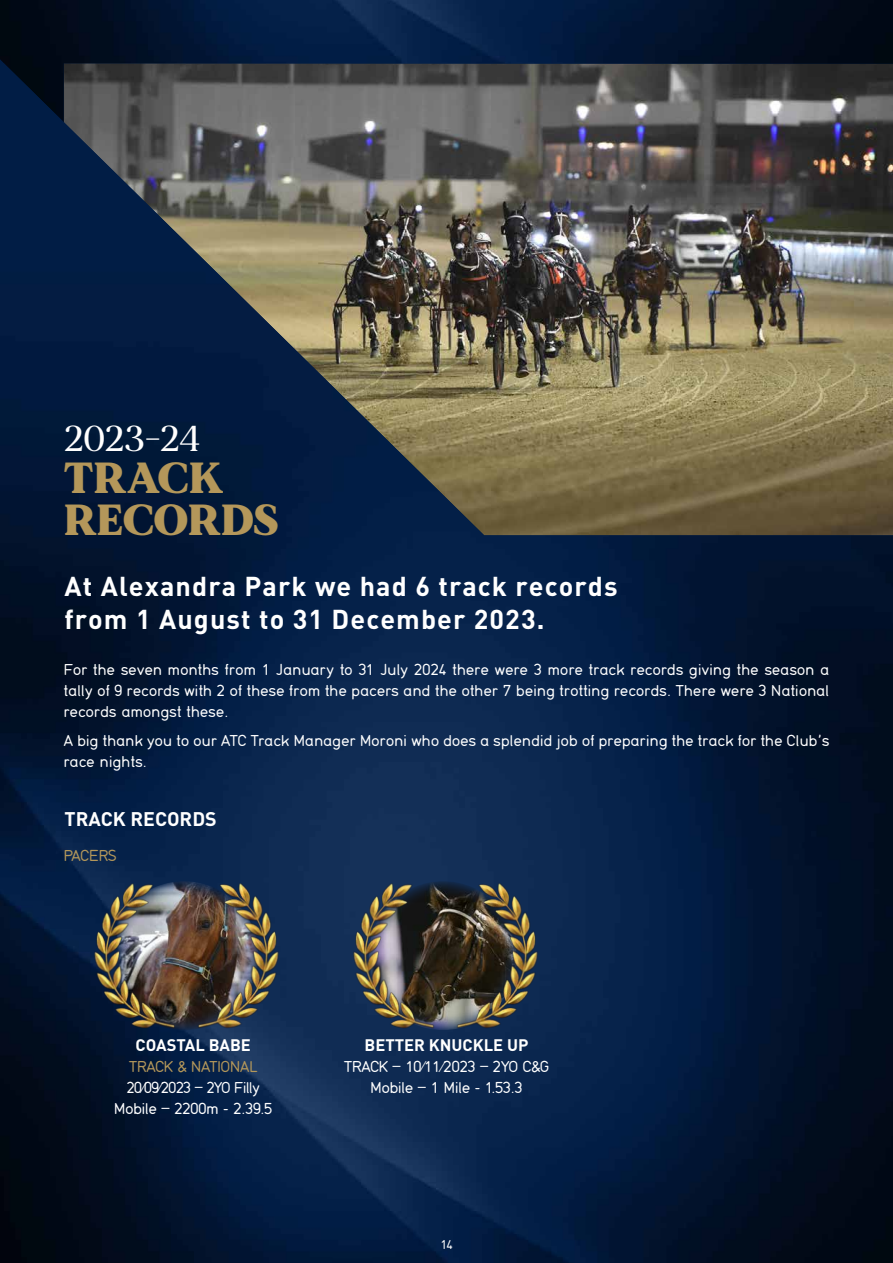
<style>
.page{position:relative;width:893px;height:1263px;background:#fff}
.page>*{position:absolute;margin:0;border:0;box-sizing:border-box;transform-origin:0 0}
.t1{font:900 43.5px/42px "MADE Mirage";color:#b4975a}
.t2{font:500 36px "MADE Mirage";letter-spacing:-.005em;color:#fff}
.t3{font:700 27px/33px "DIN";letter-spacing:.04em;color:#fff}
.t4{font:700 19.5px "DIN";color:#fff}
.t5{font:16.5px/21px "Din 16";letter-spacing:.02em;color:#fff;text-align:justify}
.t6{font:16.5px/21px "Din 16";color:#fff;text-align:center}
.t7{font:16.5px/21px "Din 16";letter-spacing:-.02em;color:#fff;text-align:center}
.t8{font:700 16.5px "DIN";color:#fff}
.t9{font:16.5px "Din 16";color:#b4975a}
.t10{font:13.5px "Din 16";color:#fff}
</style>
<div class="page">
<img style="left:0;top:0;width:893px;height:59px">
<img style="left:0;top:59px;width:893px;height:1204px">
<img style="left:369px;top:881px;width:149px;height:149px;border-radius:74px">
<img style="left:343px;top:865px;width:96px;height:185px">
<img style="left:450px;top:865px;width:97px;height:185px">
<img style="left:180px;top:881px;width:11px;height:149px">
<img style="left:84px;top:865px;width:96px;height:185px">
<img style="left:191px;top:865px;width:97px;height:185px">
<h2 class="t2" style="left:64px;top:416px;width:138px">2023-24</h2>
<h1 class="t1" style="left:64px;top:457px;width:215px">TRACK<br>RECORDS</h1>
<h3 class="t3" style="left:65px;top:568px;width:555px">At Alexandra Park we had 6 track records from 1 August to 31 December 2023.</h3>
<p class="t5" style="left:64px;top:659px;width:767px">For the seven months from 1 January to 31 July 2024 there were 3 more track records giving the season a tally of 9 records with 2 of these from the pacers and the other 7 being trotting records. There were 3 National records amongst these.</p>
<p class="t5" style="left:64px;top:730px;width:767px">A big thank you to our ATC Track Manager Moroni who does a splendid job of preparing the track for the Club’s race nights.</p>
<p class="t4" style="left:65px;top:806px;width:154px">TRACK RECORDS</p>
<p class="t9" style="left:64px;top:847px;width:54px">PACERS</p>
<p class="t8" style="left:135px;top:1035px;width:117px">COASTAL BABE</p>
<p class="t9" style="left:129px;top:1058px;width:130px">TRACK &amp; NATIONAL</p>
<p class="t7" style="left:114px;top:1078px;width:159px">20/09/2023 – 2YO Filly<br>Mobile – 2200m - 2.39.5</p>
<p class="t8" style="left:365px;top:1035px;width:165px">BETTER KNUCKLE UP</p>
<p class="t6" style="left:344px;top:1057px;width:206px">TRACK – 10/11/2023 – 2YO C&amp;G<br>Mobile – 1 Mile - 1.53.3</p>
<p class="t10" style="left:440px;top:1237px;width:14px">14</p>
</div>
